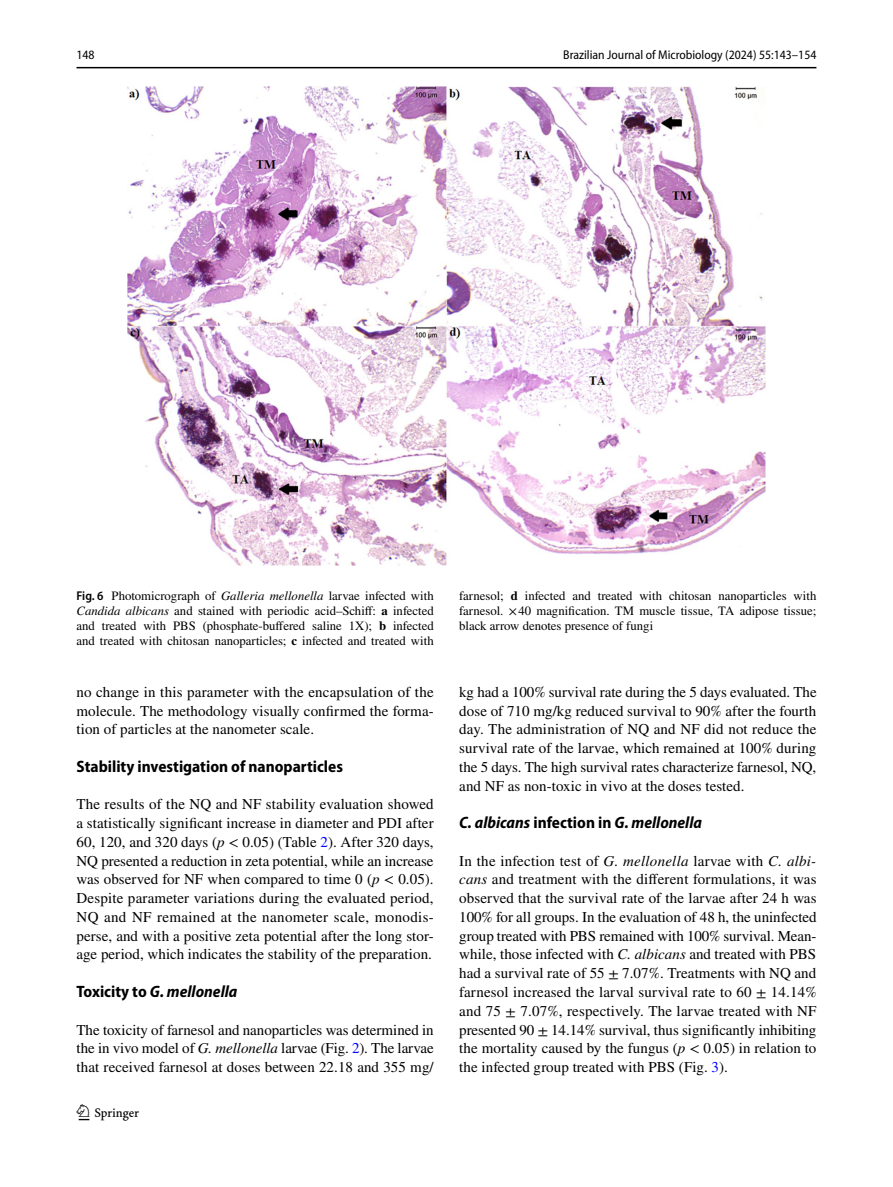
<style>
.page{position:relative;width:893px;height:1187px;background:#fff}
.page>*{position:absolute;margin:0;border:0;box-sizing:border-box;transform-origin:0 0}
.t1{font:22.5px "Springnew Regular 2";color:#000}
.t2{font:italic 700 semi-condensed 16.5px "Myriad Pro";color:#000}
.t3{font:700 semi-condensed 16.5px "Myriad Pro";color:#000}
.t4{font:15px/18.8px "STIX";letter-spacing:.005em;color:#000;text-align:justify}
.t5{font:12.75px/15px "STIX";color:#000;text-align:justify}
.t6{font:semi-condensed 12.75px "Myriad Pro";color:#000}
.s1{font-family:"Myriad Pro";font-weight:600;font-stretch:semi-condensed}
.s2{font-style:italic}
.s3{font-weight:700}
.s4{color:#00f}
.s5{font-style:normal}
</style>
<div class="page">
<hr style="left:77px;top:67px;width:739px;height:1px;background:#000">
<img style="left:128px;top:87px;width:637px;height:478px">
<p class="t6" style="left:77px;top:48px;width:20px">148</p>
<p class="t6" style="left:563px;top:48px;width:255px">Brazilian Journal of Microbiology (2024) 55:143–154</p>
<p class="t5" style="left:77px;top:589px;width:359px"><span class="s1">Fig. 6</span> Photomicrograph of <span class="s2">Galleria mellonella</span> larvae infected with <span class="s2">Candida albicans</span> and stained with periodic acid–Schiff: <span class="s3">a</span> infected and treated with PBS (phosphate-buffered saline 1X); <span class="s3">b</span> infected and treated with chitosan nanoparticles; <span class="s3">c</span> infected and treated with</p>
<p class="t5" style="left:459px;top:589px;width:359px">farnesol; <span class="s3">d</span> infected and treated with chitosan nanoparticles with farnesol. ×40 magnification. TM muscle tissue, TA adipose tissue; black arrow denotes presence of fungi</p>
<p class="t4" style="left:77px;top:683px;width:359px">no change in this parameter with the encapsulation of the molecule. The methodology visually confirmed the forma&shy;tion of particles at the nanometer scale.</p>
<p class="t3" style="left:77px;top:757px;width:268px">Stability investigation of nanoparticles</p>
<p class="t4" style="left:77px;top:796px;width:359px">The results of the NQ and NF stability evaluation showed a statistically significant increase in diameter and PDI after 60, 120, and 320 days (<span class="s2">p</span> &lt; 0.05) (Table <span class="s4">2</span>). After 320 days, NQ presented a reduction in zeta potential, while an increase was observed for NF when compared to time 0 (<span class="s2">p</span> &lt; 0.05).<br>Despite parameter variations during the evaluated period, NQ and NF remained at the nanometer scale, monodis&shy;perse, and with a positive zeta potential after the long stor&shy;age period, which indicates the stability of the preparation.</p>
<p class="t2" style="left:77px;top:980px;width:162px"><span class="s5">Toxicity to</span> G. mellonella</p>
<p class="t4" style="left:77px;top:1021px;width:359px">The toxicity of farnesol and nanoparticles was determined in the in vivo model of <span class="s2">G. mellonella</span> larvae (Fig. <span class="s4">2</span>). The larvae that received farnesol at doses between 22.18 and 355 mg/</p>
<h1 class="t1" style="left:79px;top:1104px;width:62px">1 3</h1>
<p class="t4" style="left:459px;top:683px;width:359px">kg had a 100% survival rate during the 5 days evaluated. The dose of 710 mg/kg reduced survival to 90% after the fourth day. The administration of NQ and NF did not reduce the survival rate of the larvae, which remained at 100% during the 5 days. The high survival rates characterize farnesol, NQ, and NF as non-toxic in vivo at the doses tested.</p>
<p class="t2" style="left:459px;top:812px;width:244px">C. albicans <span class="s5">infection in</span> G. mellonella</p>
<p class="t4" style="left:459px;top:852px;width:359px">In the infection test of <span class="s2">G. mellonella</span> larvae with <span class="s2">C. albi&shy;cans</span> and treatment with the different formulations, it was observed that the survival rate of the larvae after 24 h was 100% for all groups. In the evaluation of 48 h, the uninfected group treated with PBS remained with 100% survival. Mean&shy;while, those infected with <span class="s2">C. albicans</span> and treated with PBS had a survival rate of 55 ± 7.07%. Treatments with NQ and farnesol increased the larval survival rate to 60 ± 14.14% and 75 ± 7.07%, respectively. The larvae treated with NF presented 90 ± 14.14% survival, thus significantly inhibiting the mortality caused by the fungus (<span class="s2">p</span> &lt; 0.05) in relation to the infected group treated with PBS (Fig. <span class="s4">3</span>).</p>
</div>
